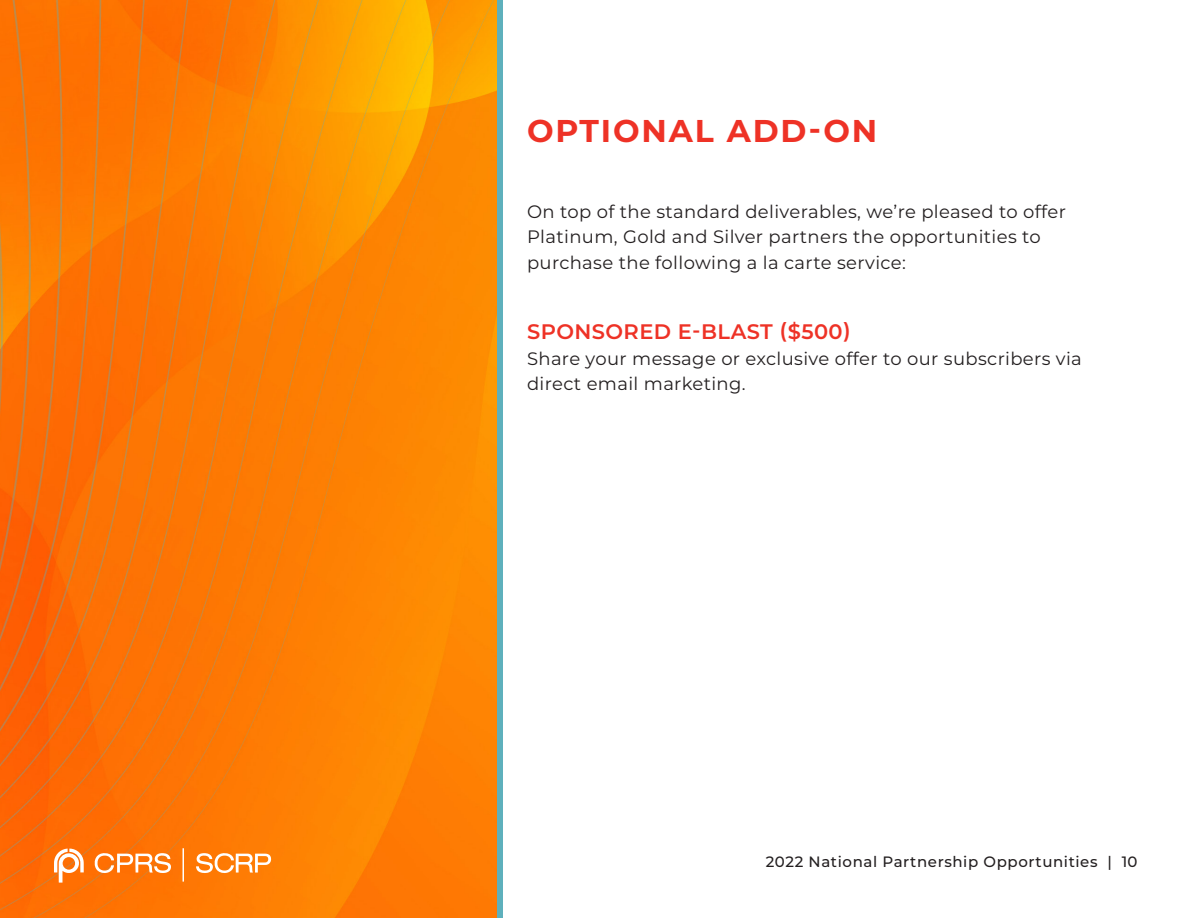
<style>
.page{position:relative;width:1188px;height:918px;background:#fff}
.page>*{position:absolute;margin:0;border:0;box-sizing:border-box;transform-origin:0 0}
.t1{font:700 31.5px "Montserrat";letter-spacing:.06em;color:#ee3226}
.t2{font:600 21px "Montserrat";letter-spacing:.02em;color:#ee3226}
.t3{font:18px/25.5px "Montserrat";letter-spacing:.02em;color:#231f20}
.t4{font:500 15px "Montserrat";letter-spacing:.04em;color:#231f20}
</style>
<div class="page">
<div style="left:491px;top:0;width:12px;height:918px;background:#5eb0bc"></div>
<img style="left:0;top:0;width:497px;height:918px">
<svg style="left:94px;top:853px;width:77px;height:20px"></svg>
<svg style="left:196px;top:853px;width:75px;height:20px"></svg>
<svg style="left:54px;top:849px;width:30px;height:34px"></svg>
<hr style="left:183px;top:848px;width:1px;height:34px;background:#fff">
<p class="t1" style="left:527px;top:109px;width:352px">OPTIONAL ADD-ON</p>
<p class="t3" style="left:527px;top:198px;width:541px">On top of the standard deliverables, we’re pleased to offer<br>Platinum, Gold and Silver partners the opportunities to purchase the following a la carte service:</p>
<p class="t2" style="left:527px;top:317px;width:325px">SPONSORED E-BLAST ($500)</p>
<p class="t3" style="left:527px;top:345px;width:556px">Share your message or exclusive offer to our subscribers via direct email marketing.</p>
<p class="t4" style="left:766px;top:851px;width:373px">2022 National Partnership Opportunities | 10</p>
</div>
